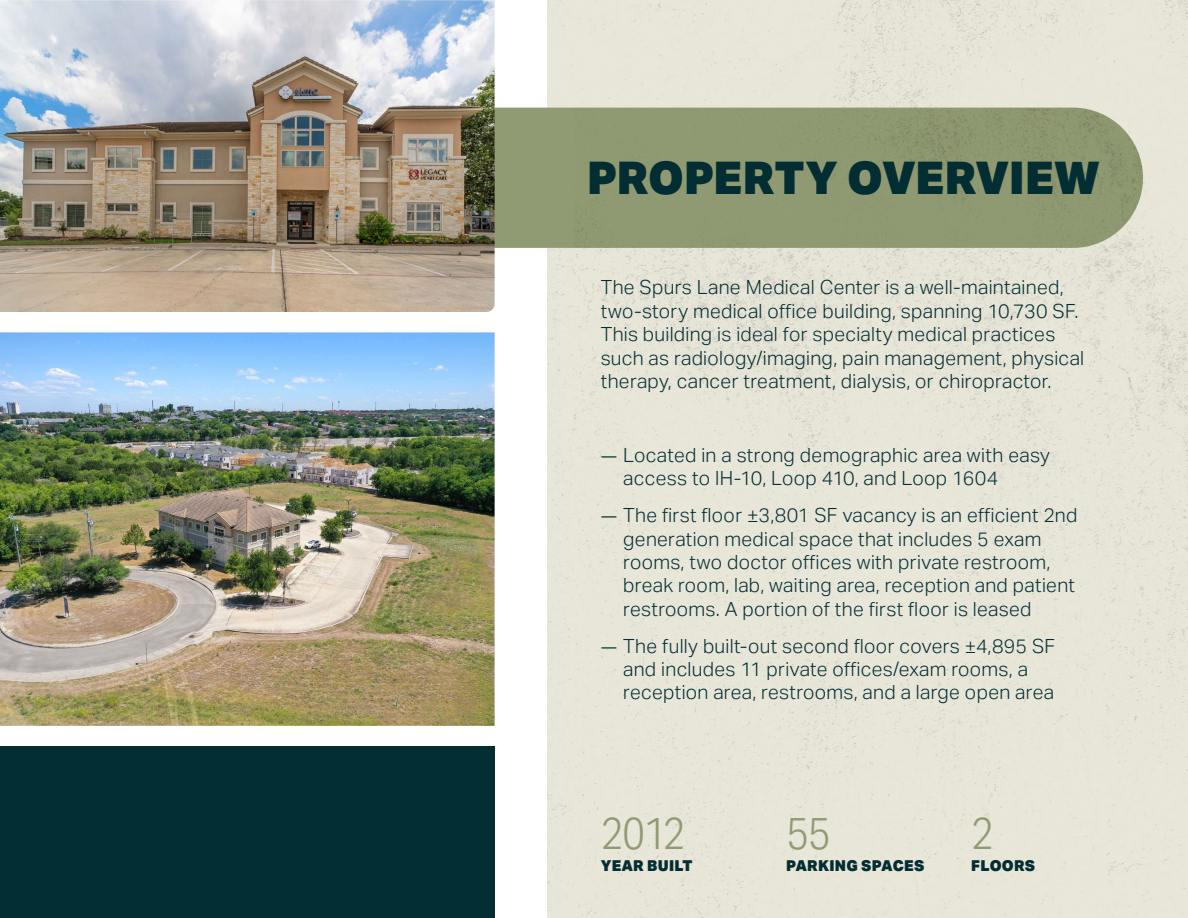
<style>
.page{position:relative;width:1188px;height:918px;background:#fff}
.page>*{position:absolute;margin:0;border:0;box-sizing:border-box;transform-origin:0 0}
.t1{font:900 45px "Aktiv Grotesk";letter-spacing:-.005em;color:#022d32}
.t2{font:300 45px "Aktiv Grotesk Cd";letter-spacing:-.025em;color:#919b73}
.t3{font:300 19.5px/23.4px "Aktiv Grotesk";letter-spacing:.015em;color:#022d32}
.t4{font:900 15px "Aktiv Grotesk";letter-spacing:.015em;color:#022d32}
.s1{font-family:"Calibre";font-weight:400}
</style>
<div class="page">
<div style="left:548px;top:0;width:640px;height:918px;background:#e8e5d9"></div>
<div style="left:495px;top:108px;width:79px;height:140px;background:#919b73"></div>
<img style="left:574px;top:108px;width:569px;height:140px">
<img style="left:0;top:332px;width:495px;height:394px">
<div style="left:0;top:746px;width:495px;height:172px;background:#022d32"></div>
<img style="left:0;top:0;width:495px;height:312px">
<h1 class="t1" style="left:587px;top:152px;width:514px">PROPERTY OVERVIEW</h1>
<p class="t3" style="left:601px;top:276px;width:485px">The Spurs Lane Medical Center is a well-maintained, two-story medical office building, spanning 10,730 SF.<br>This building is ideal for specialty medical practices such as radiology/imaging, pain management, physical therapy, cancer treatment, dialysis, or chiropractor.</p>
<p class="t3" style="left:623px;top:443px;width:428px;text-indent:-23px"><span class="s1">—</span> Located in a strong demographic area with easy access to IH-10, Loop 410, and Loop 1604</p>
<p class="t3" style="left:623px;top:504px;width:456px;text-indent:-23px"><span class="s1">—</span> The first floor ±3,801 SF vacancy is an efficient 2nd generation medical space that includes 5 exam rooms, two doctor offices with private restroom, break room, lab, waiting area, reception and patient restrooms. A portion of the first floor is leased</p>
<p class="t3" style="left:623px;top:634px;width:434px;text-indent:-23px"><span class="s1">—</span> The fully built-out second floor covers ±4,895 SF and includes 11 private offices/exam rooms, a reception area, restrooms, and a large open area</p>
<h1 class="t2" style="left:601px;top:807px;width:86px">2012</h1>
<p class="t4" style="left:601px;top:857px;width:94px">YEAR BUILT</p>
<h1 class="t2" style="left:786px;top:807px;width:46px">55</h1>
<p class="t4" style="left:786px;top:857px;width:140px">PARKING SPACES</p>
<h1 class="t2" style="left:971px;top:807px;width:24px">2</h1>
<p class="t4" style="left:971px;top:857px;width:65px">FLOORS</p>
</div>
